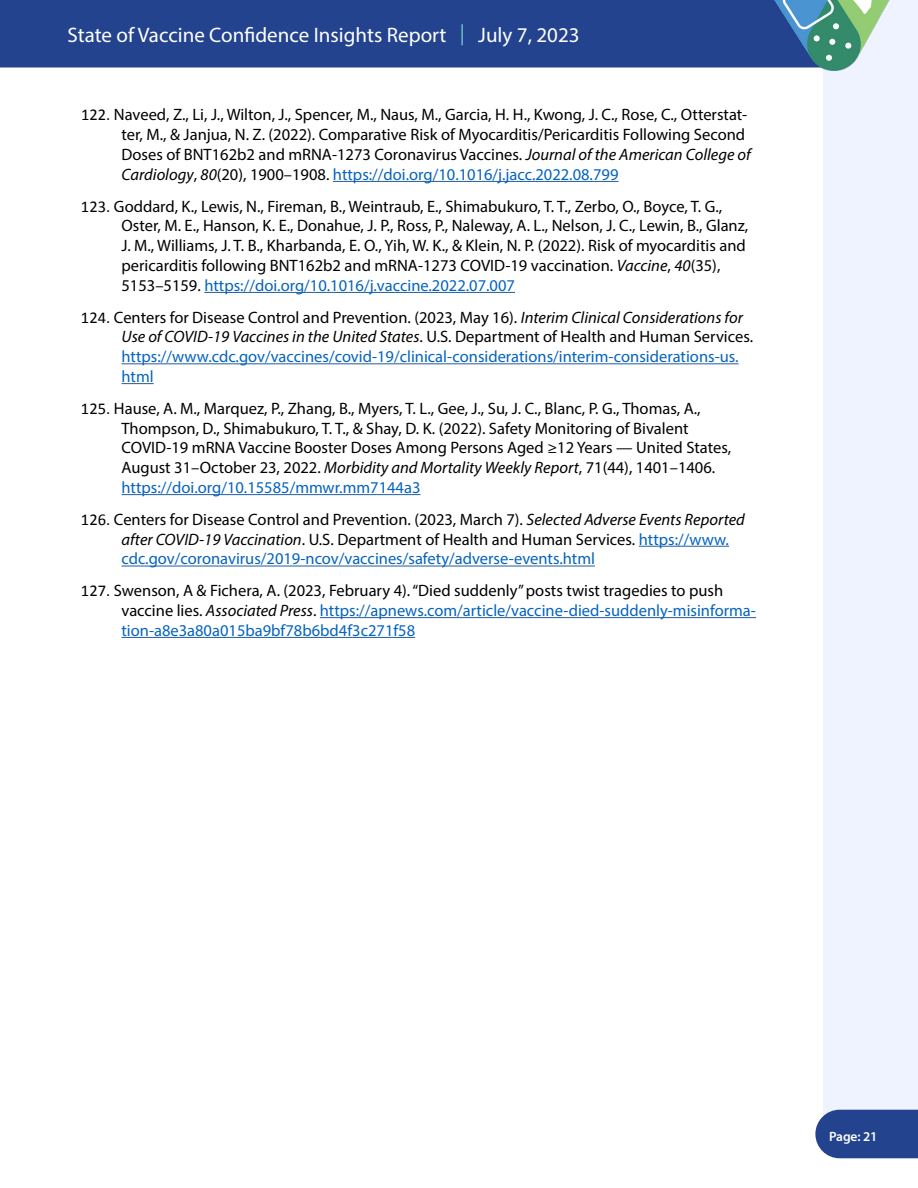
<style>
.page{position:relative;width:918px;height:1188px;background:#fff}
.page>*{position:absolute;margin:0;border:0;box-sizing:border-box;transform-origin:0 0}
.t1{font:21px "Myriad Pro";color:#fff}
.No_Spacing{font:16.5px/19.8px "Myriad Pro";color:#000}
.No_Spacing-2{font:16.5px/19.8px "Myriad Pro";color:#0563c1}
.t2{font:600 13.5px "Myriad Pro";letter-spacing:-.01em;color:#fff}
.s1{color:#70cacb}
.s2{font-family:"Calibri"}
.s3{font-style:italic}
.s4{color:#0563c1}
.s5{font-family:"Calibri";color:#000}
.s6{color:#000}
.s7{font-style:italic;color:#000}
</style>
<div class="page">
<div style="left:824px;top:0;width:94px;height:1110px;background:#eef3ff"></div>
<div style="left:815px;top:1110px;width:103px;height:48px;background:#23438e"></div>
<div style="left:0;top:0;width:751px;height:68px;background:#23438e"></div>
<img style="left:751px;top:0;width:160px;height:76px">
<hr style="left:333px;top:181px;width:285px;height:1px;background:#215e9e">
<hr style="left:204px;top:292px;width:311px;height:1px;background:#215e9e">
<hr style="left:122px;top:364px;width:617px;height:1px;background:#215e9e">
<hr style="left:122px;top:383px;width:32px;height:1px;background:#215e9e">
<hr style="left:122px;top:494px;width:299px;height:1px;background:#215e9e">
<hr style="left:639px;top:546px;width:90px;height:1px;background:#215e9e">
<hr style="left:122px;top:566px;width:473px;height:1px;background:#215e9e">
<hr style="left:320px;top:617px;width:436px;height:1px;background:#215e9e">
<hr style="left:122px;top:637px;width:293px;height:1px;background:#215e9e">
<p class="t1" style="left:68px;top:22px;width:514px">State of Vaccine Confidence Insights Report <span class="s1">|</span> July 7, 2023</p>
<p class="No_Spacing" style="left:121px;top:105px;width:631px;text-indent:-40px"><span class="s2">122.</span> Naveed, Z., Li, J., Wilton, J., Spencer, M., Naus, M., Garcia, H. H., Kwong, J. C., Rose, C., Otterstat&shy;ter, M., &amp; Janjua, N. Z. (2022). Comparative Risk of Myocarditis/Pericarditis Following Second Doses of BNT162b2 and mRNA-1273 Coronavirus Vaccines. <span class="s3">Journal of the American College of Cardiology</span>, <span class="s3">80</span>(20), 1900–1908. <span class="s4">https://doi.org/10.1016/j.jacc.2022.08.799</span></p>
<p class="No_Spacing" style="left:121px;top:196px;width:628px;text-indent:-41px"><span class="s2">123.</span> Goddard, K., Lewis, N., Fireman, B., Weintraub, E., Shimabukuro, T. T., Zerbo, O., Boyce, T. G., Oster, M. E., Hanson, K. E., Donahue, J. P., Ross, P., Naleway, A. L., Nelson, J. C., Lewin, B., Glanz, J. M., Williams, J. T. B., Kharbanda, E. O., Yih, W. K., &amp; Klein, N. P. (2022). Risk of myocarditis and pericarditis following BNT162b2 and mRNA-1273 COVID-19 vaccination. <span class="s3">Vaccine</span>, <span class="s3">40</span>(35), 5153–5159. <span class="s4">https://doi.org/10.1016/j.vaccine.2022.07.007</span></p>
<p class="No_Spacing-2" style="left:121px;top:307px;width:633px;text-indent:-41px"><span class="s5">124.</span> <span class="s6">Centers for Disease Control and Prevention. (2023, May 16).</span> <span class="s7">Interim Clinical Considerations for Use of COVID-19 Vaccines in the United States</span><span class="s6">. U.S. Department of Health and Human Services. </span>https://www.cdc.gov/vaccines/covid-19/clinical-considerations/interim-considerations-us. html</p>
<p class="No_Spacing" style="left:121px;top:398px;width:611px;text-indent:-41px"><span class="s2">125.</span> Hause, A. M., Marquez, P., Zhang, B., Myers, T. L., Gee, J., Su, J. C., Blanc, P. G., Thomas, A., Thompson, D., Shimabukuro, T. T., &amp; Shay, D. K. (2022). Safety Monitoring of Bivalent COVID-19 mRNA Vaccine Booster Doses Among Persons Aged ≥12 Years — United States, August 31–October 23, 2022. <span class="s3">Morbidity and Mortality Weekly Report</span>, 71(44), 1401–1406. <span class="s4">https://doi.org/10.15585/mmwr.mm7144a3</span></p>
<p class="No_Spacing" style="left:121px;top:509px;width:625px;text-indent:-41px"><span class="s2">126.</span> Centers for Disease Control and Prevention. (2023, March 7). <span class="s3">Selected Adverse Events Reported after COVID-19 Vaccination</span>. U.S. Department of Health and Human Services. <span class="s4">https://www. cdc.gov/coronavirus/2019-ncov/vaccines/safety/adverse-events.html</span></p>
<p class="No_Spacing-2" style="left:121px;top:580px;width:636px;text-indent:-41px"><span class="s5">127.</span> <span class="s6">Swenson, A &amp; Fichera, A. (2023, February 4). “Died suddenly” posts twist tragedies to push vaccine lies.</span> <span class="s7">Associated Press</span><span class="s6">.</span> https://apnews.com/article/vaccine-died-suddenly-misinforma&shy;tion-a8e3a80a015ba9bf78b6bd4f3c271f58</p>
<p class="t2" style="left:829px;top:1128px;width:50px">Page: 21</p>
</div>
